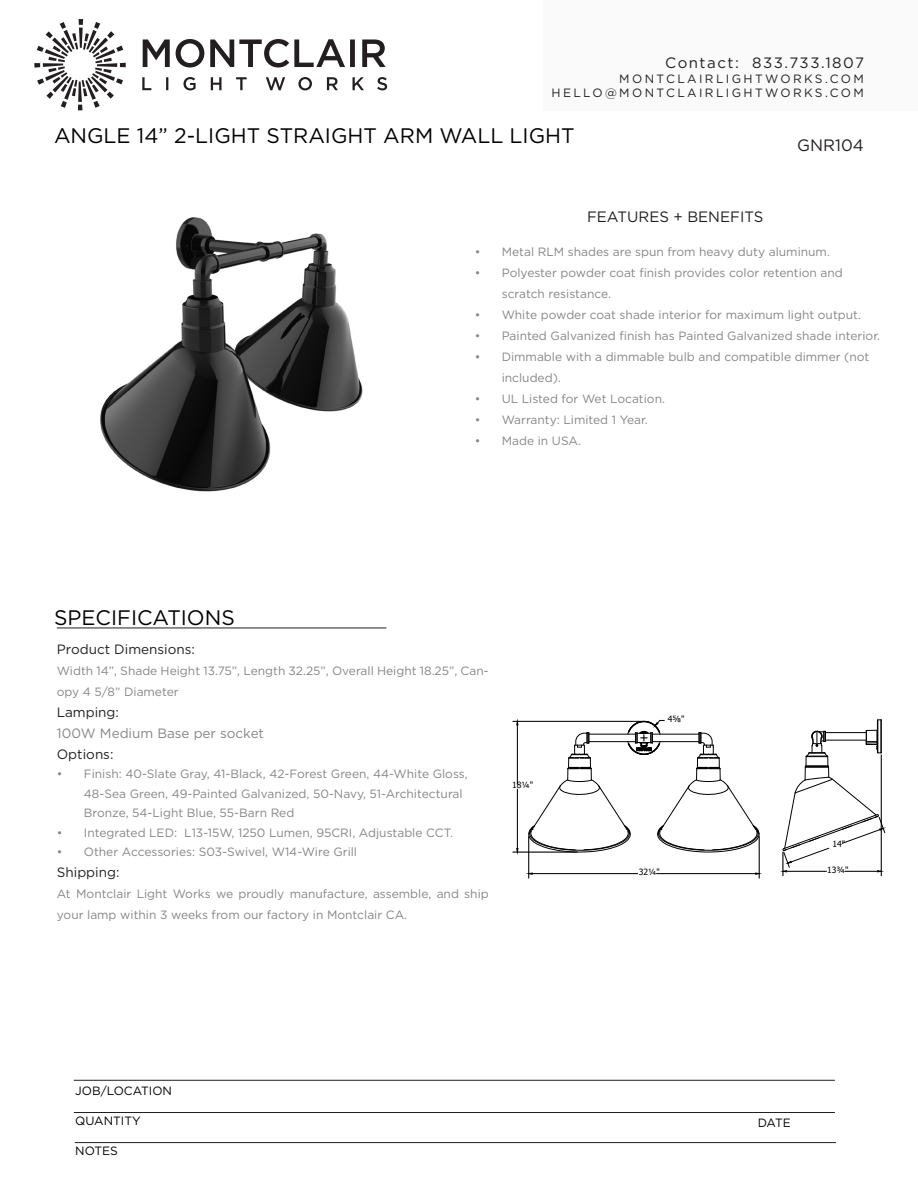
<style>
.page{position:relative;width:918px;height:1188px;background:#fff}
.page>*{position:absolute;margin:0;border:0;box-sizing:border-box;transform-origin:0 0}
.Page_Section_Header{font:21px "Gotham";color:#000}
.Product_Number{font:16.5px "Gotham";color:#231f20}
.Right_Sidebar_Subhead{font:15px "Gotham";letter-spacing:.1em;color:#231f20}
.Right_Sidebar_Subhead-2{font:15px "Gotham";color:#231f20}
.Body_Text{font:13.5px "Gotham";color:#231f20}
.Body_Text-2{font:13.5px "Gotham";color:#868687}
.Body_Text-3{font:12px/21px "Gotham";color:#868687}
.t1{font:12px/14.4px "Gotham";letter-spacing:.2em;color:#231f20;text-align:right}
.Page_Section_Header-2{font:12px "Gotham";color:#000}
.t2{font:8.55px "Tahoma";color:#000}
</style>
<div class="page">
<div style="left:543px;top:0;width:375px;height:111px;background:#fafafa"></div>
<hr style="left:74px;top:1080px;width:761px;height:1px;background:#231f20">
<hr style="left:57px;top:628px;width:329px;height:1px;background:#231f20">
<hr style="left:75px;top:1142px;width:761px;height:1px;background:#231f20">
<hr style="left:74px;top:1112px;width:761px;height:1px;background:#231f20">
<svg style="left:142px;top:77px;width:245px;height:13px"></svg>
<svg style="left:34px;top:19px;width:92px;height:91px"></svg>
<svg style="left:143px;top:39px;width:243px;height:29px"></svg>
<hr style="left:877px;top:720px;width:1px;height:32px;background:#000">
<hr style="left:878px;top:720px;width:1px;height:33px;background:#000">
<hr style="left:881px;top:720px;width:1px;height:33px;background:#000">
<svg style="left:781px;top:729px;width:104px;height:147px"></svg>
<hr style="left:513px;top:852px;width:64px;height:1px;background:#000">
<hr style="left:513px;top:721px;width:129px;height:1px;background:#000">
<svg style="left:516px;top:719px;width:244px;height:135px"></svg>
<hr style="left:528px;top:836px;width:1px;height:42px;background:#000">
<hr style="left:759px;top:836px;width:1px;height:42px;background:#000">
<hr style="left:532px;top:873px;width:106px;height:1px;background:#000">
<hr style="left:657px;top:873px;width:99px;height:1px;background:#000">
<img style="left:100px;top:217px;width:263px;height:275px">
<p class="Right_Sidebar_Subhead" style="left:665px;top:53px;width:200px">Contact: 833.733.1807</p>
<p class="t1" style="left:552px;top:71px;width:314px">MONTCLAIRLIGHTWORKS.COM<br>HELLO@MONTCLAIRLIGHTWORKS.COM</p>
<p class="Page_Section_Header" style="left:54px;top:122px;width:522px">ANGLE 14” 2-LIGHT STRAIGHT ARM WALL LIGHT</p>
<p class="Right_Sidebar_Subhead-2" style="left:587px;top:207px;width:178px">FEATURES + BENEFITS</p>
<p class="Product_Number" style="left:797px;top:135px;width:68px">GNR104</p>
<p class="Page_Section_Header" style="left:54px;top:604px;width:182px">SPECIFICATIONS</p>
<p class="Body_Text-3" style="left:475px;top:241px;width:357px">• Metal RLM shades are spun from heavy duty aluminum.</p>
<p class="Body_Text-3" style="left:502px;top:262px;width:343px;text-indent:-27px">• Polyester powder coat finish provides color retention and scratch resistance.</p>
<p class="Body_Text-3" style="left:475px;top:304px;width:388px">• White powder coat shade interior for maximum light output.</p>
<p class="Body_Text-3" style="left:475px;top:325px;width:407px">• Painted Galvanized finish has Painted Galvanized shade interior.</p>
<p class="Body_Text-3" style="left:502px;top:346px;width:369px;text-indent:-27px">• Dimmable with a dimmable bulb and compatible dimmer (not included).</p>
<p class="Body_Text-3" style="left:475px;top:388px;width:192px">• UL Listed for Wet Location.</p>
<p class="Body_Text-3" style="left:475px;top:409px;width:175px">• Warranty: Limited 1 Year.</p>
<p class="Body_Text-3" style="left:475px;top:430px;width:108px">• Made in USA.</p>
<p class="Body_Text" style="left:57px;top:640px;width:140px">Product Dimensions:</p>
<p class="Body_Text-3" style="left:57px;top:660px;width:433px">Width 14”, Shade Height 13.75”, Length 32.25”, Overall Height 18.25”, Can&shy;opy 4 5/8” Diameter</p>
<p class="Body_Text" style="left:57px;top:703px;width:64px">Lamping:</p>
<p class="Body_Text-2" style="left:57px;top:724px;width:209px">100W Medium Base per socket</p>
<p class="Body_Text" style="left:57px;top:745px;width:58px">Options:</p>
<p class="Body_Text-3" style="left:84px;top:764px;width:385px;line-height:19.5px;text-indent:-27px">• Finish: 40-Slate Gray, 41-Black, 42-Forest Green, 44-White Gloss,<br>48-Sea Green, 49-Painted Galvanized, 50-Navy, 51-Architectural<br>Bronze, 54-Light Blue, 55-Barn Red</p>
<p class="Body_Text-3" style="left:57px;top:822px;width:398px">• Integrated LED: L13-15W, 1250 Lumen, 95CRI, Adjustable CCT.</p>
<p class="Body_Text-3" style="left:57px;top:841px;width:302px">• Other Accessories: S03-Swivel, W14-Wire Grill</p>
<p class="Body_Text" style="left:57px;top:864px;width:64px">Shipping:</p>
<p class="Body_Text-3" style="left:57px;top:883px;width:433px">At Montclair Light Works we proudly manufacture, assemble, and ship your lamp within 3 weeks from our factory in Montclair CA.</p>
<p class="t2" style="left:512px;top:779px;width:23px">18¼"</p>
<p class="Page_Section_Header-2" style="left:75px;top:1083px;width:98px">JOB/LOCATION</p>
<p class="Page_Section_Header-2" style="left:75px;top:1113px;width:67px">QUANTITY</p>
<p class="Page_Section_Header-2" style="left:75px;top:1143px;width:44px">NOTES</p>
<p class="t2" style="left:668px;top:713px;width:18px">4⅝"</p>
<p class="t2" style="left:639px;top:866px;width:23px">32¼"</p>
<p class="t2" style="left:832px;top:838px;width:14px">14"</p>
<p class="t2" style="left:827px;top:864px;width:23px">13¾"</p>
<p class="Page_Section_Header-2" style="left:758px;top:1115px;width:35px">DATE</p>
</div>
